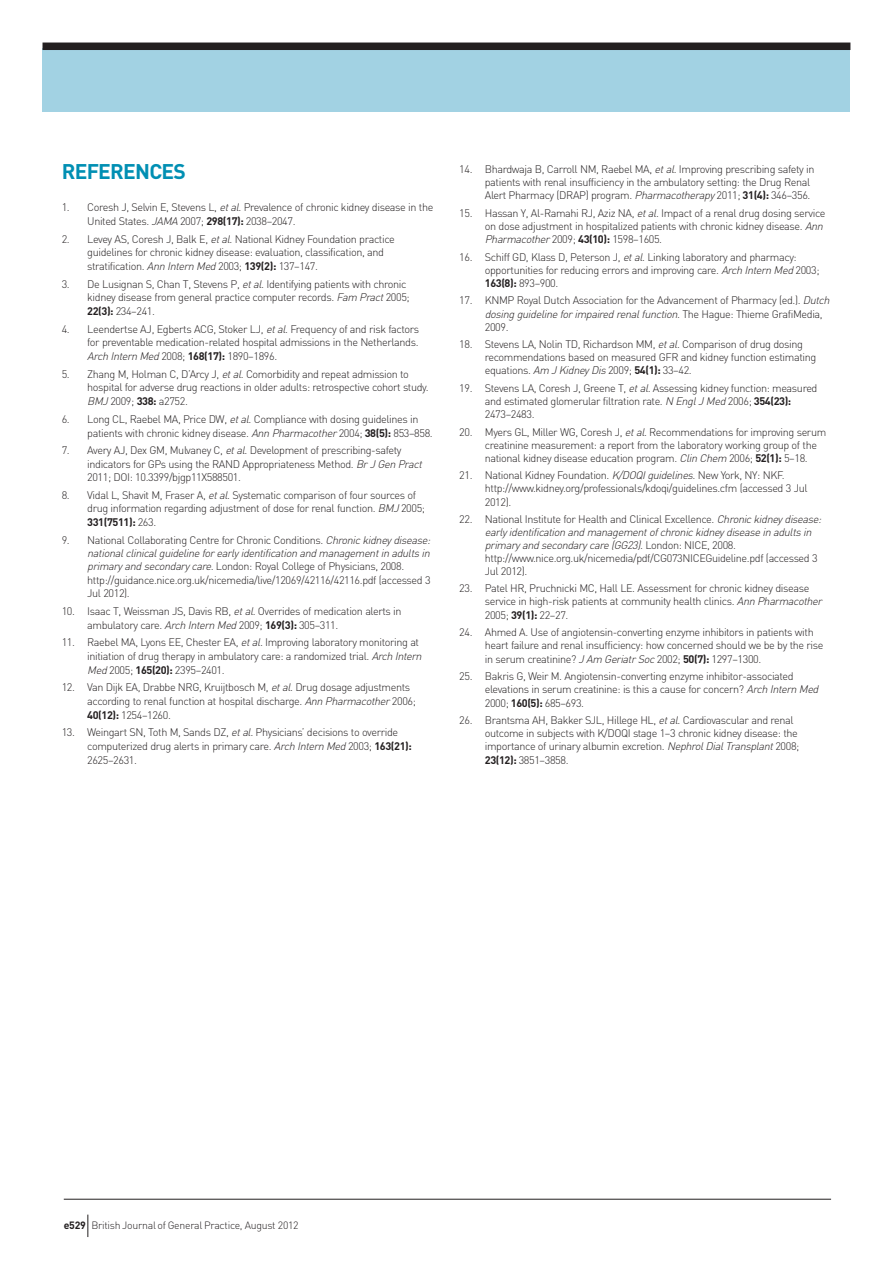
<style>
.page{position:relative;width:893px;height:1263px;background:#fff}
.page>*{position:absolute;margin:0;border:0;box-sizing:border-box;transform-origin:0 0}
.t1{font:700 21px "DIN";letter-spacing:-.035em;color:#008fb3}
.t2{font:300 10.8px/13.2px "DIN";letter-spacing:-.035em;color:#231f20}
.t3{font:300 10.5px "DIN";letter-spacing:-.025em;color:#231f20}
.s1{font-style:italic}
.s2{font-weight:700}
</style>
<div class="page">
<div style="left:43px;top:48px;width:807px;height:64px;background:#a2d2e3"></div>
<div style="left:43px;top:43px;width:807px;height:7px;background:#231f20"></div>
<hr style="left:64px;top:1199px;width:767px;height:1px;background:#231f20">
<svg style="left:87px;top:1214px;width:1px;height:23px"></svg>
<h1 class="t1" style="left:62px;top:160px;width:126px">REFERENCES</h1>
<p class="t2" style="left:87px;top:201px;width:348px;line-height:13.8px;text-indent:-26px">1. Coresh J, Selvin E, Stevens L, <span class="s1">etal</span>. Prevalence of chronic kidney disease in the<br>United States. <span class="s1">JAMA</span>2007; <span class="s2">298(17):</span> 2038–2047.</p>
<p class="t2" style="left:87px;top:232px;width:309px;line-height:13.6px;text-indent:-26px">2. Levey AS, Coresh J, Balk E, <span class="s1">etal</span>. National Kidney Foundation practice guidelines for chronic kidney disease: evaluation, classification, and stratification. <span class="s1">AnnInternMed</span>2003; <span class="s2">139(2):</span> 137–147.</p>
<p class="t2" style="left:87px;top:277px;width:324px;line-height:13.8px;text-indent:-26px">3. De Lusignan S, Chan T, Stevens P, <span class="s1">etal.</span>Identifying patients with chronic kidney disease from general practice computer records. <span class="s1">FamPract</span>2005;<br><span class="s2">22(3):</span> 234–241.</p>
<p class="t2" style="left:87px;top:322px;width:333px;line-height:13.6px;text-align:justify;text-indent:-26px">4. Leendertse AJ, Egberts ACG, Stoker LJ, <span class="s1">etal</span>. Frequency of and risk factors for preventable medication-related hospital admissions in the Netherlands.<br><span class="s1">ArchInternMed</span>2008; <span class="s2">168(17):</span> 1890–1896.</p>
<p class="t2" style="left:87px;top:367px;width:343px;line-height:13.6px;text-indent:-26px">5. Zhang M, Holman C, D’Arcy J, <span class="s1">etal</span>. Comorbidity and repeat admission to hospital for adverse drug reactions in older adults: retrospective cohort study.<br><span class="s1">BMJ</span>2009; <span class="s2">338:</span> a2752.</p>
<p class="t2" style="left:87px;top:412px;width:347px;line-height:13.8px;text-indent:-26px">6. Long CL, Raebel MA, Price DW, <span class="s1">etal</span>. Compliance with dosing guidelines in patients with chronic kidney disease. <span class="s1">AnnPharmacother</span>2004; <span class="s2">38(5):</span> 853–858.</p>
<p class="t2" style="left:87px;top:444px;width:339px;text-indent:-26px">7. Avery AJ, Dex GM, Mulvaney C, <span class="s1">etal</span>. Development of prescribing-safety indicators for GPs using the RAND Appropriateness Method. <span class="s1">BrJGenPract<br></span>2011; DOI: 10.3399/bjgp11X588501.</p>
<p class="t2" style="left:87px;top:488px;width:339px;line-height:13.6px;text-indent:-26px">8. Vidal L, Shavit M, Fraser A, <span class="s1">etal</span>. Systematic comparison of four sources of drug information regarding adjustment of dose for renal function. <span class="s1">BMJ</span>2005;<br><span class="s2">331(7511):</span> 263.</p>
<p class="t2" style="left:87px;top:533px;width:347px;text-indent:-26px">9. National Collaborating Centre for Chronic Conditions. <span class="s1">Chronickidney disease: national clinical guideline for early identification and management in adults in primary andsecondary care.</span>London: Royal College of Physicians, 2008. http://guidance.nice.org.uk/nicemedia/live/12069/42116/42116.pdf (accessed 3<br>Jul 2012).</p>
<p class="t2" style="left:87px;top:604px;width:316px;line-height:13.8px;text-indent:-26px">10. Isaac T, Weissman JS, Davis RB, <span class="s1">etal</span>. Overrides of medication alerts in ambulatory care. <span class="s1">ArchInternMed</span>2009; <span class="s2">169(3):</span> 305–311.</p>
<p class="t2" style="left:87px;top:636px;width:338px;line-height:13.6px;text-indent:-26px">11. Raebel MA, Lyons EE, Chester EA, <span class="s1">etal.</span>Improving laboratory monitoring at initiation of drug therapy in ambulatory care: a randomized trial. <span class="s1">ArchIntern<br>Med</span>2005; <span class="s2">165(20):</span> 2395–2401.</p>
<p class="t2" style="left:87px;top:681px;width:330px;line-height:13.6px;text-indent:-26px">12. Van Dijk EA, Drabbe NRG, Kruijtbosch M, <span class="s1">etal</span>. Drug dosage adjustments according to renal function at hospital discharge. <span class="s1">AnnPharmacother</span>2006;<br><span class="s2">40(12):</span> 1254–1260.</p>
<p class="t2" style="left:87px;top:726px;width:326px;line-height:13.6px;text-indent:-26px">13. Weingart SN, Toth M, Sands DZ, <span class="s1">etal.</span>Physicians’ decisions to override computerized drug alerts in primary care. <span class="s1">ArchInternMed</span>2003; <span class="s2">163(21):<br></span>2625–2631.</p>
<p class="t2" style="left:485px;top:163px;width:331px;text-indent:-26px">14. Bhardwaja B, Carroll NM, Raebel MA, <span class="s1">etal</span>. Improving prescribing safety in patients with renal insufficiency in the ambulatory setting: the Drug Renal<br>Alert Pharmacy (DRAP) program. <span class="s1">Pharmacotherapy</span> 2011; <span class="s2">31(4):</span> 346–356.</p>
<p class="t2" style="left:485px;top:206px;width:342px;text-align:justify;text-indent:-26px">15. Hassan Y, Al-Ramahi RJ, Aziz NA, <span class="s1">etal</span>. Impact of a renal drug dosing service on dose adjustment in hospitalized patients with chronic kidney disease. <span class="s1">Ann Pharmacother</span>2009; <span class="s2">43(10):</span> 1598–1605.</p>
<p class="t2" style="left:485px;top:250px;width:336px;text-indent:-26px">16. Schiff GD, Klass D, Peterson J, <span class="s1">etal</span>. Linking laboratory and pharmacy: opportunities for reducing errors and improving care. <span class="s1">ArchInternMed</span>2003;<br><span class="s2">163(8):</span> 893–900.</p>
<p class="t2" style="left:485px;top:294px;width:349px;text-indent:-26px">17. KNMP Royal Dutch Association for the Advancement of Pharmacy (ed.). <span class="s1">Dutch dosing guideline for impaired renal function.</span> T h e H a g u e : T h i e m e G ra f i M e d i a ,<br>2009.</p>
<p class="t2" style="left:485px;top:338px;width:333px;text-indent:-26px">18. Stevens LA, Nolin TD, Richardson MM, <span class="s1">etal</span>. Comparison of drug dosing recommendations based on measured GFR and kidney function estimating equations. <span class="s1">AmJKidney Dis</span>2009; <span class="s2">54(1):</span> 33–42.</p>
<p class="t2" style="left:485px;top:381px;width:334px;text-indent:-26px">19. Stevens LA, Coresh J, Greene T, <span class="s1">etal.</span>Assessing kidney function: measured and estimated glomerular filtration rate. <span class="s1">NEnglJMed</span>2006; <span class="s2">354(23):<br></span>2473–2483.</p>
<p class="t2" style="left:485px;top:425px;width:343px;text-indent:-26px">20. Myers GL, Miller WG, Coresh J, <span class="s1">etal</span>. Recommendations for improving serum creatinine measurement: a report from the laboratory working group of the national kidney disease education program. <span class="s1">ClinChem</span>2006; <span class="s2">52(1):</span> 5–18.</p>
<p class="t2" style="left:485px;top:469px;width:324px;text-indent:-26px">21. National Kidney Foundation. <span class="s1">K/DOQIguidelines.</span>New York, NY: NKF. http://www.kidney.org/professionals/kdoqi/guidelines.cfm (accessed 3 Jul<br>2012).</p>
<p class="t2" style="left:485px;top:513px;width:340px;text-indent:-26px">22. National Institute for Health and Clinical Excellence. <span class="s1">Chronickidney disease: early identification and management of chronic kidney disease in adults in primary and secondary care (GG23).</span> Lo n d o n : N I C E , 2 0 0 8 . http://www.nice.org.uk/nicemedia/pdf/CG073NICEGuideline.pdf (accessed 3<br>Jul 2012).</p>
<p class="t2" style="left:485px;top:582px;width:341px;text-indent:-26px">23. Patel HR, Pruchnicki MC, Hall LE. Assessment for chronic kidney disease service in high-risk patients at community health clinics. <span class="s1">AnnPharmacother<br></span>2005; <span class="s2">39(1):</span> 22–27.</p>
<p class="t2" style="left:485px;top:626px;width:340px;text-indent:-26px">24. Ahmed A. Use of angiotensin-converting enzyme inhibitors in patients with heart failure and renal insufficiency: how concerned should we be by the rise in serum creatinine? <span class="s1">JAmGeriatrSoc</span>2002; <span class="s2">50(7):</span> 1297–1300.</p>
<p class="t2" style="left:485px;top:670px;width:337px;text-indent:-26px">25. Bakris G, Weir M. Angiotensin-converting enzyme inhibitor-associated elevations in serum creatinine: is this a cause for concern? <span class="s1">ArchInternMed<br></span>2000; <span class="s2">160(5):</span> 685–693.</p>
<p class="t2" style="left:485px;top:714px;width:316px;text-indent:-26px">26. Brantsma AH, Bakker SJL, Hillege HL, <span class="s1">etal</span>. Cardiovascular and renal outcome in subjects with K/DOQI stage 1–3 chronic kidney disease: the importance of urinary albumin excretion. <span class="s1">NephrolDialTransplant</span>2008; <span class="s2">23(12):</span> 3851–3858.</p>
<p class="t3" style="left:64px;top:1219px;width:236px"><span class="s2">e529</span> British Journal of General Practice, August 2012</p>
</div>
